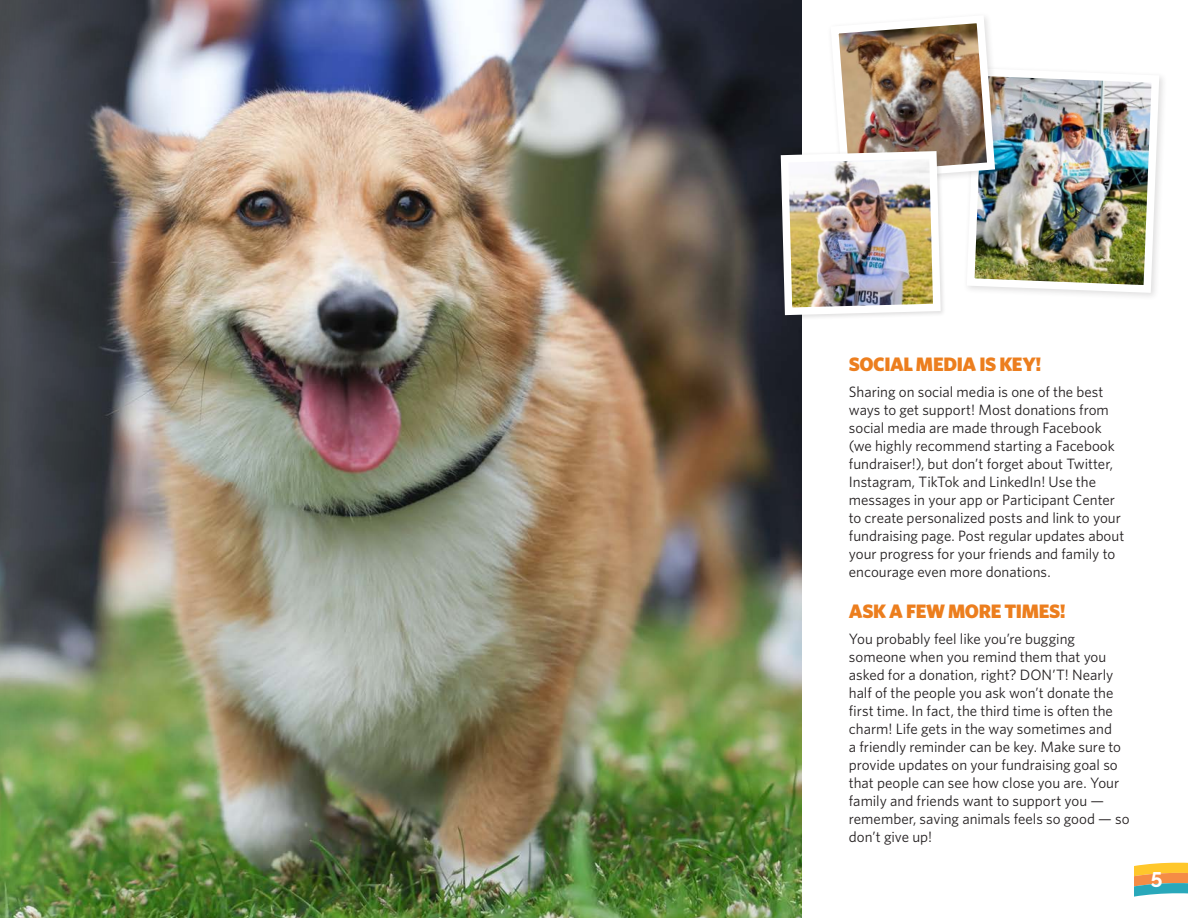
<style>
.page{position:relative;width:1188px;height:918px;background:#fff}
.page>*{position:absolute;margin:0;border:0;box-sizing:border-box;transform-origin:0 0}
.t1{font:700 21px "Raleway";color:#fff}
.t2{font:900 19.5px "Whitney";letter-spacing:-.02em;color:#ec7e1e}
.t3{font:15px/18px "Whitney";color:#231f20}
</style>
<div class="page">
<img style="left:287px;top:0;width:514px;height:918px">
<img style="left:999px;top:76px;width:164px;height:221px">
<div style="left:827px;top:12px;width:176px;height:177px;background:#231f20;opacity:.14"></div>
<img style="left:777px;top:11px;width:222px;height:308px">
<img style="left:0;top:0;width:287px;height:918px">
<svg style="left:1134px;top:862px;width:54px;height:35px;background:#bdb478"></svg>
<p class="t2" style="left:849px;top:351px;width:194px">SOCIAL MEDIA IS KEY!</p>
<p class="t3" style="left:849px;top:383px;width:277px">Sharing on social media is one of the best ways to get support! Most donations from social media are made through Facebook (we highly recommend starting a Facebook fundraiser!), but don’t forget about Twitter, Instagram, TikTok and LinkedIn! Use the messages in your app or Participant Center to create personalized posts and link to your fundraising page. Post regular updates about your progress for your friends and family to encourage even more donations.</p>
<p class="t2" style="left:849px;top:598px;width:219px">ASK A FEW MORE TIMES!</p>
<p class="t3" style="left:849px;top:630px;width:282px">You probably feel like you’re bugging someone when you remind them that you asked for a donation, right? DON’T! Nearly half of the people you ask won’t donate the first time. In fact, the third time is often the charm! Life gets in the way sometimes and<br>a friendly reminder can be key. Make sure to provide updates on your fundraising goal so that people can see how close you are. Your family and friends want to support you — remember, saving animals feels so good — so don’t give up!</p>
<p class="t1" style="left:1151px;top:864px;width:13px">5</p>
</div>
